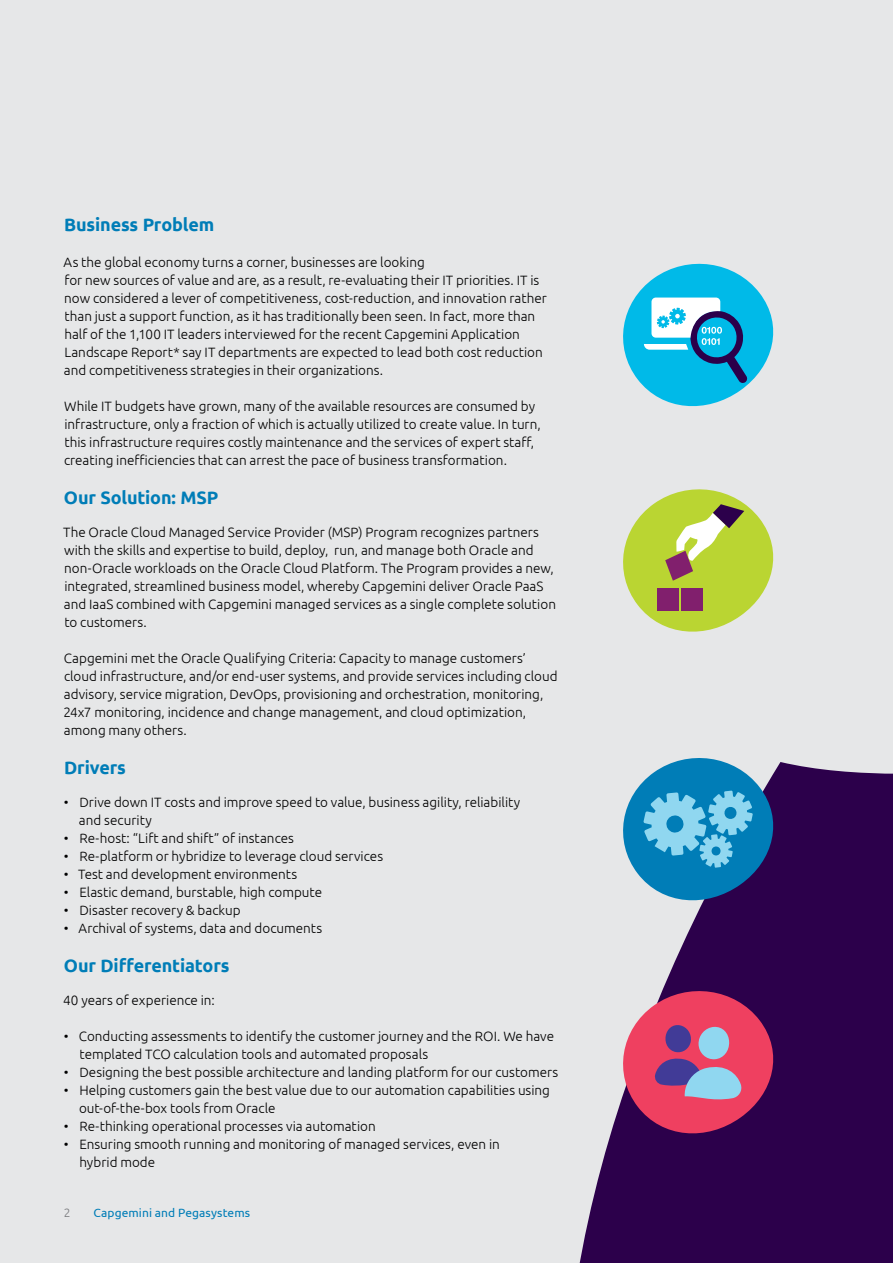
<style>
.page{position:relative;width:893px;height:1263px;background:#e6e7e8}
.page>*{position:absolute;margin:0;border:0;box-sizing:border-box;transform-origin:0 0}
.t1{font:700 18px "Ubuntu";letter-spacing:-.01em;color:#007db7}
.t2{font:300 13.5px/18px "Ubuntu";color:#000}
.t3{font:12px "Ubuntu";letter-spacing:.005em;color:#007db7}
.t4{font:300 12px "Ubuntu";color:#77787b}
</style>
<div class="page">
<svg style="left:579px;top:762px;width:314px;height:501px;fill:#2c004b"></svg>
<svg style="left:623px;top:263px;width:151px;height:144px"></svg>
<svg style="left:623px;top:489px;width:151px;height:143px"></svg>
<svg style="left:613px;top:758px;width:171px;height:150px"></svg>
<svg style="left:613px;top:981px;width:171px;height:160px;background:#a64c77"></svg>
<h1 class="t1" style="left:64px;top:213px;width:152px">Business Problem</h1>
<p class="t2" style="left:64px;top:252px;width:485px">As the global economy turns a corner, businesses are looking<br>for new sources of value and are, as a result, re-evaluating their IT priorities. IT is now considered a lever of competitiveness, cost-reduction, and innovation rather than just a support function, as it has traditionally been seen. In fact, more than half of the 1,100 IT leaders interviewed for the recent Capgemini Application Landscape Report* say IT departments are expected to lead both cost reduction and competitiveness strategies in their organizations.</p>
<p class="t2" style="left:64px;top:396px;width:478px">While IT budgets have grown, many of the available resources are consumed by infrastructure, only a fraction of which is actually utilized to create value. In turn, this infrastructure requires costly maintenance and the services of expert staff, creating inefficiencies that can arrest the pace of business transformation.</p>
<h1 class="t1" style="left:64px;top:487px;width:156px">Our Solution: MSP</h1>
<p class="t2" style="left:63px;top:522px;width:494px">The Oracle Cloud Managed Service Provider (MSP) Program recognizes partners with the skills and expertise to build, deploy, run, and manage both Oracle and non-Oracle workloads on the Oracle Cloud Platform. The Program provides a new, integrated, streamlined business model, whereby Capgemini deliver Oracle PaaS and IaaS combined with Capgemini managed services as a single complete solution to customers.</p>
<p class="t2" style="left:63px;top:648px;width:496px">Capgemini met the Oracle Qualifying Criteria: Capacity to manage customers’ cloud infrastructure, and/or end-user systems, and provide services including cloud advisory, service migration, DevOps, provisioning and orchestration, monitoring, 24x7 monitoring, incidence and change management, and cloud optimization, among many others.</p>
<h1 class="t1" style="left:64px;top:757px;width:63px">Drivers</h1>
<p class="t2" style="left:79px;top:792px;width:443px;text-indent:-15px">• Drive down IT costs and improve speed to value, business agility, reliability and security</p>
<p class="t2" style="left:64px;top:828px;width:232px">• Re-host: “Lift and shift” of instances</p>
<p class="t2" style="left:64px;top:846px;width:321px">• Re-platform or hybridize to leverage cloud services</p>
<p class="t2" style="left:64px;top:864px;width:235px">• Test and development environments</p>
<p class="t2" style="left:64px;top:882px;width:260px">• Elastic demand, burstable, high compute</p>
<p class="t2" style="left:64px;top:900px;width:178px">• Disaster recovery &amp; backup</p>
<p class="t2" style="left:64px;top:918px;width:260px">• Archival of systems, data and documents</p>
<h1 class="t1" style="left:64px;top:955px;width:167px">Our Differentiators</h1>
<p class="t2" style="left:63px;top:990px;width:153px">40 years of experience in:</p>
<p class="t2" style="left:79px;top:1026px;width:476px;text-indent:-16px">• Conducting assessments to identify the customer journey and the ROI. We have templated TCO calculation tools and automated proposals</p>
<p class="t2" style="left:64px;top:1062px;width:496px">• Designing the best possible architecture and landing platform for our customers</p>
<p class="t2" style="left:79px;top:1080px;width:472px;text-indent:-15px">• Helping customers gain the best value due to our automation capabilities using out-of-the-box tools from Oracle</p>
<p class="t2" style="left:64px;top:1116px;width:313px">• Re-thinking operational processes via automation</p>
<p class="t2" style="left:79px;top:1134px;width:422px;text-indent:-16px">• Ensuring smooth running and monitoring of managed services, even in hybrid mode</p>
<p class="t4" style="left:64px;top:1205px;width:8px">2</p>
<p class="t3" style="left:94px;top:1205px;width:158px">Capgemini and Pegasystems</p>
</div>
